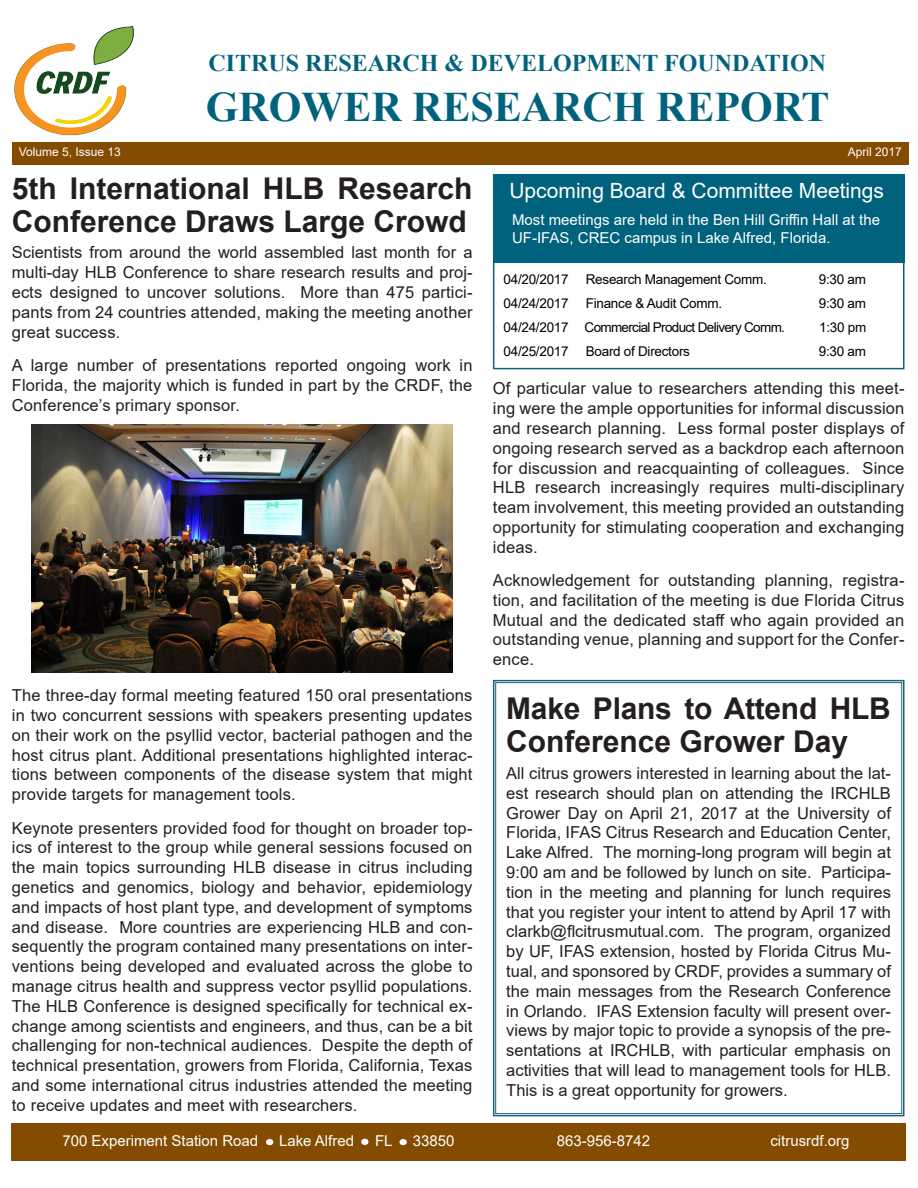
<style>
.page{position:relative;width:918px;height:1188px;background:#fff}
.page>*{position:absolute;margin:0;border:0;box-sizing:border-box;transform-origin:0 0}
.t1{font:700 42px "Times New Roman";color:#00627c}
.t2{font:700 30px/33px "Arial";color:#231f20}
.t3{font:700 24px "Times New Roman";color:#00627c}
.t4{font:21px "Arial";color:#fff}
.t5{font:16.5px/19.8px "Arial";letter-spacing:.01em;color:#231f20;text-align:justify}
.t6{font:15px/18px "Arial";color:#fff}
.t7{font:13.5px "Arial";letter-spacing:-.02em;color:#000}
.t8{font:13.5px "Arial";letter-spacing:-.05em;color:#000}
.t9{font:12px "Arial";color:#fff}
</style>
<div class="page">
<svg style="left:492px;top:679px;width:413px;height:438px"></svg>
<div style="left:12px;top:142px;width:896px;height:23px;background:#844c00"></div>
<div style="left:12px;top:1123px;width:894px;height:38px;background:#844c00"></div>
<div style="left:266px;top:1139px;width:7px;height:6px;background:#fff;border-radius:50%"></div>
<div style="left:361px;top:1139px;width:8px;height:6px;background:#fff;border-radius:50%"></div>
<div style="left:399px;top:1139px;width:8px;height:6px;background:#fff;border-radius:50%"></div>
<img style="left:14px;top:27px;width:120px;height:109px">
<div style="left:493px;top:174px;width:411px;height:195px;border:2px solid #09627d"></div>
<div style="left:493px;top:174px;width:411px;height:89px;background:#00627c"></div>
<img style="left:32px;top:424px;width:420px;height:249px">
<p class="t3" style="left:208px;top:46px;width:619px">CITRUS RESEARCH &amp; DEVELOPMENT FOUNDATION</p>
<p class="t1" style="left:206px;top:77px;width:625px">GROWER RESEARCH REPORT</p>
<p class="t9" style="left:19px;top:143px;width:104px">Volume 5, Issue 13</p>
<p class="t9" style="left:848px;top:143px;width:56px">April 2017</p>
<p class="t2" style="left:12px;top:172px;width:462px">5th International HLB Research<br>Conference Draws Large Crowd</p>
<p class="t5" style="left:12px;top:243px;width:462px">Scientists from around the world assembled last month for a multi-day HLB Conference to share research results and proj&shy;ects designed to uncover solutions. More than 475 partici&shy;pants from 24 countries attended, making the meeting another great success.</p>
<p class="t5" style="left:12px;top:355px;width:462px">A large number of presentations reported ongoing work in Florida, the majority which is funded in part by the CRDF, the Conference’s primary sponsor.</p>
<p class="t5" style="left:12px;top:685px;width:462px">The three-day formal meeting featured 150 oral presentations in two concurrent sessions with speakers presenting updates on their work on the psyllid vector, bacterial pathogen and the host citrus plant. Additional presentations highlighted interac&shy;tions between components of the disease system that might provide targets for management tools.</p>
<p class="t5" style="left:12px;top:818px;width:462px">Keynote presenters provided food for thought on broader top&shy;ics of interest to the group while general sessions focused on the main topics surrounding HLB disease in citrus including genetics and genomics, biology and behavior, epidemiology and impacts of host plant type, and development of symptoms and disease. More countries are experiencing HLB and con&shy;sequently the program contained many presentations on inter&shy;ventions being developed and evaluated across the globe to manage citrus health and suppress vector psyllid populations.<br>The HLB Conference is designed specifically for technical ex&shy;change among scientists and engineers, and thus, can be a bit challenging for non-technical audiences. Despite the depth of technical presentation, growers from Florida, California, Texas and some international citrus industries attended the meeting to receive updates and meet with researchers.</p>
<p class="t4" style="left:509px;top:176px;width:376px">Upcoming Board &amp; Committee Meetings</p>
<p class="t6" style="left:512px;top:210px;width:370px">Most meetings are held in the Ben Hill Griffin Hall at the<br>UF-IFAS, CREC campus in Lake Alfred, Florida.</p>
<p class="t7" style="left:504px;top:270px;width:67px">04/20/2017</p>
<p class="t7" style="left:586px;top:270px;width:183px">Research Management Comm.</p>
<p class="t7" style="left:819px;top:270px;width:49px">9:30 am</p>
<p class="t7" style="left:504px;top:294px;width:67px">04/24/2017</p>
<p class="t7" style="left:586px;top:294px;width:138px">Finance &amp; Audit Comm.</p>
<p class="t7" style="left:819px;top:294px;width:49px">9:30 am</p>
<p class="t8" style="left:504px;top:318px;width:283px">04/24/2017 Commercial Product Delivery Comm.</p>
<p class="t7" style="left:819px;top:318px;width:49px">1:30 pm</p>
<p class="t7" style="left:504px;top:342px;width:67px">04/25/2017</p>
<p class="t7" style="left:586px;top:342px;width:106px">Board of Directors</p>
<p class="t7" style="left:819px;top:342px;width:49px">9:30 am</p>
<p class="t5" style="left:493px;top:379px;width:413px">Of particular value to researchers attending this meet&shy;ing were the ample opportunities for informal discussion and research planning. Less formal poster displays of ongoing research served as a backdrop each afternoon for discussion and reacquainting of colleagues. Since HLB research increasingly requires multi-disciplinary team involvement, this meeting provided an outstanding opportunity for stimulating cooperation and exchanging ideas.</p>
<p class="t5" style="left:493px;top:570px;width:413px">Acknowledgement for outstanding planning, registra&shy;tion, and facilitation of the meeting is due Florida Citrus Mutual and the dedicated staff who again provided an outstanding venue, planning and support for the Confer&shy;ence.</p>
<p class="t2" style="left:506px;top:693px;width:386px">Make Plans to Attend HLB<br>Conference Grower Day</p>
<p class="t5" style="left:506px;top:763px;width:386px">All citrus growers interested in learning about the lat&shy;est research should plan on attending the IRCHLB Grower Day on April 21, 2017 at the University of Florida, IFAS Citrus Research and Education Center, Lake Alfred. The morning-long program will begin at 9:00 am and be followed by lunch on site. Participa&shy;tion in the meeting and planning for lunch requires that you register your intent to attend by April 17 with clarkb@flcitrusmutual.com. The program, organized by UF, IFAS extension, hosted by Florida Citrus Mu&shy;tual, and sponsored by CRDF, provides a summary of the main messages from the Research Conference in Orlando. IFAS Extension faculty will present over&shy;views by major topic to provide a synopsis of the pre&shy;sentations at IRCHLB, with particular emphasis on activities that will lead to management tools for HLB.<br>This is a great opportunity for growers.</p>
<p class="t6" style="left:62px;top:1132px;width:197px">700 Experiment Station Road</p>
<p class="t6" style="left:279px;top:1132px;width:77px">Lake Alfred</p>
<p class="t6" style="left:375px;top:1132px;width:19px">FL</p>
<p class="t6" style="left:413px;top:1132px;width:43px">33850</p>
<p class="t6" style="left:557px;top:1132px;width:95px">863-956-8742</p>
<p class="t6" style="left:770px;top:1132px;width:81px">citrusrdf.org</p>
</div>
